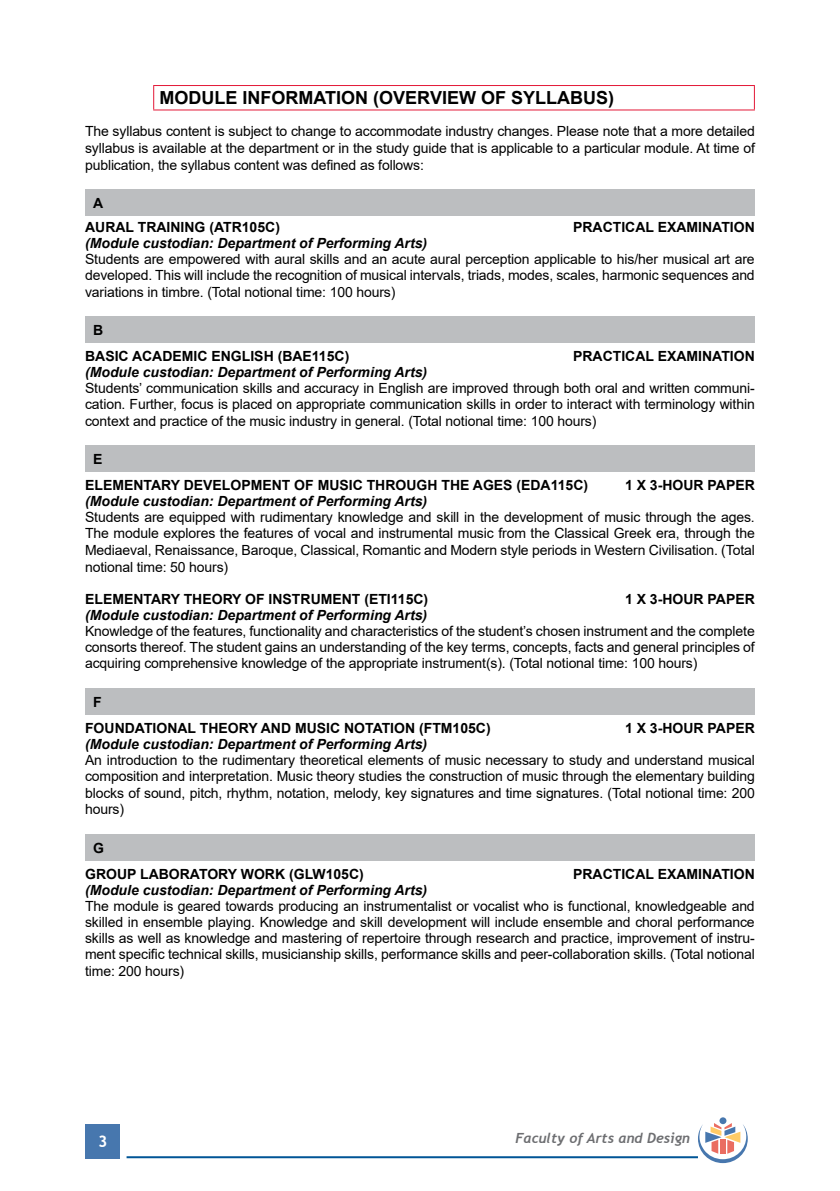
<style>
.page{position:relative;width:840px;height:1191px;background:#fff}
.page>*{position:absolute;margin:0;border:0;box-sizing:border-box;transform-origin:0 0}
.t1{font:700 18px "Arial";color:#000}
.t2{font:700 16px "Trebuchet MS";color:#fff}
.t3{font:14px/16.4px "Arial";letter-spacing:-.01em;color:#000;text-align:justify}
.t4{font:700 14px/26px "Arial";color:#000}
.t5{font:italic 700 14px "Arial";color:#000}
.t6{font:italic 700 14px "Trebuchet";color:#6d6e71}
</style>
<div class="page">
<div style="left:86px;top:1124px;width:34px;height:34px;background:#4777ae"></div>
<hr style="left:126px;top:1156px;width:571px;height:2px;background:#005596">
<div style="left:719px;top:1117px;width:7px;height:7px;background:#4777ae;border-radius:50%"></div>
<svg style="left:697px;top:1123px;width:50px;height:40px"></svg>
<hr style="left:153px;top:85px;width:601px;height:1px;background:#e31837">
<svg style="left:153px;top:86px;width:1px;height:23px"></svg>
<svg style="left:753px;top:86px;width:1px;height:23px"></svg>
<hr style="left:153px;top:109px;width:601px;height:1px;background:#e31837">
<div style="left:85px;top:190px;width:669px;height:26px;background:#bcbec0"></div>
<div style="left:85px;top:317px;width:669px;height:26px;background:#bcbec0"></div>
<div style="left:85px;top:446px;width:669px;height:26px;background:#bcbec0"></div>
<div style="left:85px;top:688px;width:669px;height:26px;background:#bcbec0"></div>
<div style="left:85px;top:834px;width:669px;height:26px;background:#bcbec0"></div>
<p class="t1" style="left:159px;top:85px;width:456px">MODULE INFORMATION (OVERVIEW OF SYLLABUS)</p>
<p class="t3" style="left:85px;top:123px;width:671px">The syllabus content is subject to change to accommodate industry changes. Please note that a more detailed syllabus is available at the department or in the study guide that is applicable to a particular module. At time of publication, the syllabus content was defined as follows:</p>
<p class="t4" style="left:85px;top:191px;width:196px;line-height:24px;text-indent:8px">A<br>AURAL TRAINING (ATR105C)</p>
<p class="t4" style="left:572px;top:214px;width:183px">PRACTICAL EXAMINATION</p>
<p class="t5" style="left:85px;top:234px;width:343px">(Module custodian: Department of Performing Arts)</p>
<p class="t3" style="left:85px;top:251px;width:670px">Students are empowered with aural skills and an acute aural perception applicable to his/her musical art are developed. This will include the recognition of musical intervals, triads, modes, scales, harmonic sequences and variations in timbre. (Total notional time: 100 hours)</p>
<p class="t4" style="left:85px;top:317px;width:265px;text-indent:8px">B<br>BASIC ACADEMIC ENGLISH (BAE115C)</p>
<p class="t4" style="left:572px;top:343px;width:183px">PRACTICAL EXAMINATION</p>
<p class="t5" style="left:85px;top:363px;width:343px">(Module custodian: Department of Performing Arts)</p>
<p class="t3" style="left:85px;top:380px;width:670px">Students’ communication skills and accuracy in English are improved through both oral and written communi&shy;cation. Further, focus is placed on appropriate communication skills in order to interact with terminology within context and practice of the music industry in general. (Total notional time: 100 hours)</p>
<p class="t4" style="left:85px;top:446px;width:504px;text-indent:8px">E<br>ELEMENTARY DEVELOPMENT OF MUSIC THROUGH THE AGES (EDA115C)</p>
<p class="t4" style="left:624px;top:472px;width:131px">1 X 3-HOUR PAPER</p>
<p class="t5" style="left:85px;top:492px;width:343px">(Module custodian: Department of Performing Arts)</p>
<p class="t3" style="left:85px;top:509px;width:671px">Students are equipped with rudimentary knowledge and skill in the development of music through the ages.<br>The module explores the features of vocal and instrumental music from the Classical Greek era, through the Mediaeval, Renaissance, Baroque, Classical, Romantic and Modern style periods in Western Civilisation. (Total notional time: 50 hours)</p>
<p class="t4" style="left:85px;top:586px;width:344px">ELEMENTARY THEORY OF INSTRUMENT (ETI115C)</p>
<p class="t4" style="left:624px;top:586px;width:131px">1 X 3-HOUR PAPER</p>
<p class="t5" style="left:85px;top:605px;width:343px">(Module custodian: Department of Performing Arts)</p>
<p class="t3" style="left:85px;top:622px;width:670px">Knowledge of the features, functionality and characteristics of the student’s chosen instrument and the complete consorts thereof. The student gains an understanding of the key terms, concepts, facts and general principles of acquiring comprehensive knowledge of the appropriate instrument(s). (Total notional time: 100 hours)</p>
<p class="t4" style="left:85px;top:689px;width:407px;text-indent:8px">F<br>FOUNDATIONAL THEORY AND MUSIC NOTATION (FTM105C)</p>
<p class="t4" style="left:624px;top:715px;width:131px">1 X 3-HOUR PAPER</p>
<p class="t5" style="left:85px;top:734px;width:343px">(Module custodian: Department of Performing Arts)</p>
<p class="t3" style="left:85px;top:751px;width:671px">An introduction to the rudimentary theoretical elements of music necessary to study and understand musical composition and interpretation. Music theory studies the construction of music through the elementary building blocks of sound, pitch, rhythm, notation, melody, key signatures and time signatures. (Total notional time: 200 hours)</p>
<p class="t4" style="left:85px;top:834px;width:280px;text-indent:8px">G<br>GROUP LABORATORY WORK (GLW105C)</p>
<p class="t4" style="left:572px;top:860px;width:183px">PRACTICAL EXAMINATION</p>
<p class="t5" style="left:85px;top:880px;width:343px">(Module custodian: Department of Performing Arts)</p>
<p class="t3" style="left:85px;top:897px;width:671px">The module is geared towards producing an instrumentalist or vocalist who is functional, knowledgeable and skilled in ensemble playing. Knowledge and skill development will include ensemble and choral performance skills as well as knowledge and mastering of repertoire through research and practice, improvement of instru&shy;ment specific technical skills, musicianship skills, performance skills and peer-collaboration skills. (Total notional time: 200 hours)</p>
<p class="t2" style="left:98px;top:1131px;width:11px">3</p>
<p class="t6" style="left:515px;top:1129px;width:176px">Faculty of Arts and Design</p>
</div>
